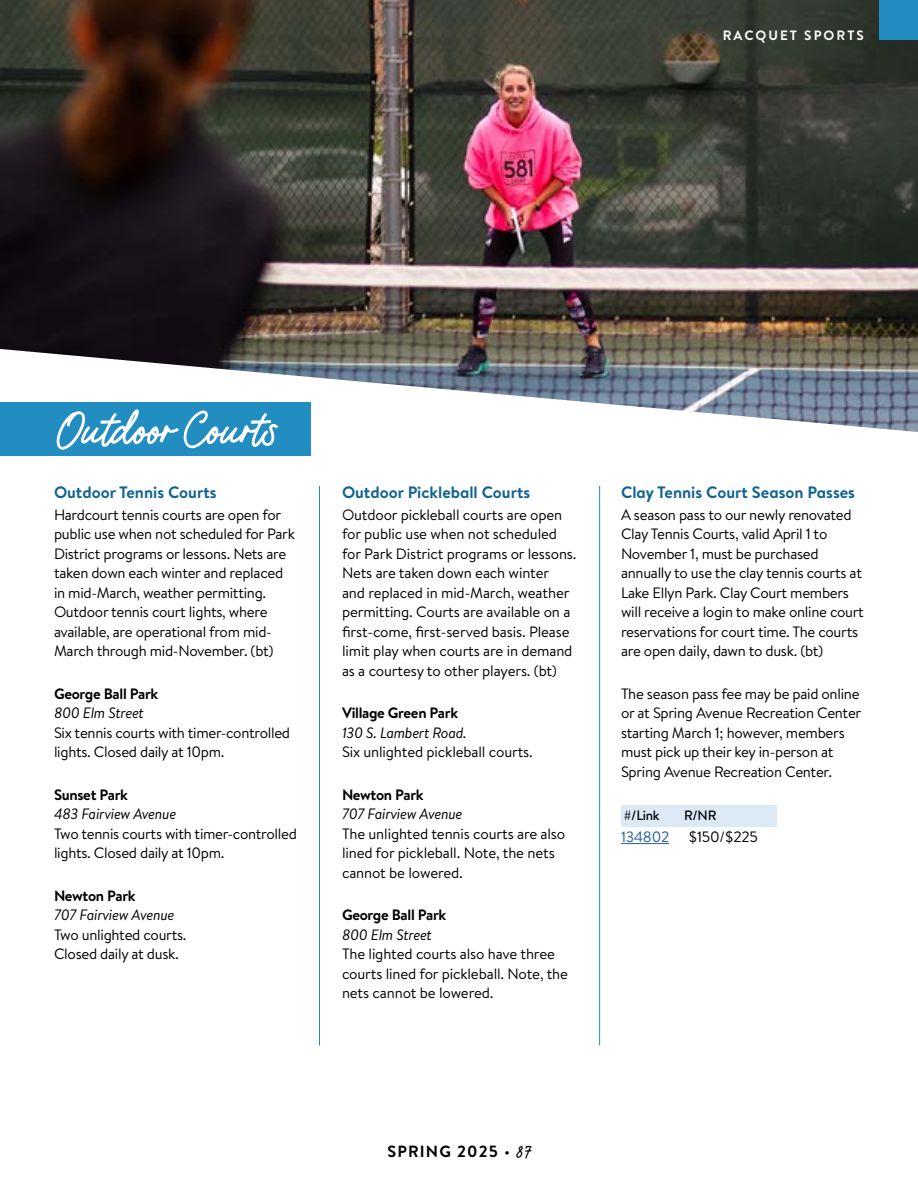
<style>
.page{position:relative;width:918px;height:1188px;background:#fff}
.page>*{position:absolute;margin:0;border:0;box-sizing:border-box;transform-origin:0 0}
.t1{font:52.5px "Supa Mega Fantastic";color:#fff}
.t2{font:700 16.5px "Brandon Text";color:#106391}
.t3{font:700 16.2px "Brandon Text";letter-spacing:.07em;color:#000}
.t4{font:15px/19.5px "Brandon Text";letter-spacing:-.02em;color:#000}
.t5{font:italic 15px "Brandon Text";letter-spacing:-.02em;color:#000}
.t6{font:700 15px "Brandon Text";letter-spacing:-.02em;color:#000}
.t7{font:15px "Brandon Text";letter-spacing:-.02em;color:#215e9e}
.t8{font:700 13.5px "Brandon Text";letter-spacing:.15em;color:#fff}
.t9{font:500 13.5px "Brandon Text";letter-spacing:-.02em;color:#000}
.s1{font-weight:400}
.s2{font-family:"Supa Mega Fantastic";font-weight:400;font-size:21.6px}
</style>
<div class="page">
<img style="left:0;top:0;width:918px;height:432px">
<div style="left:880px;top:0;width:38px;height:40px;background:#218dc1"></div>
<div style="left:621px;top:805px;width:155px;height:21px;background:#dceaf7"></div>
<hr style="left:621px;top:843px;width:48px;height:1px;background:#215e9e">
<div style="left:0;top:402px;width:310px;height:54px;background:#218dc1"></div>
<hr style="left:319px;top:486px;width:1px;height:559px;background:#218dc1">
<hr style="left:599px;top:486px;width:1px;height:559px;background:#218dc1">
<p class="t8" style="left:723px;top:26px;width:143px">RACQUET SPORTS</p>
<h1 class="t1" style="left:57px;top:398px;width:222px">Outdoor Courts</h1>
<p class="t2" style="left:54px;top:480px;width:164px">Outdoor Tennis Courts</p>
<p class="t4" style="left:54px;top:504px;width:243px">Hardcourt tennis courts are open for public use when not scheduled for Park District programs or lessons. Nets are taken down each winter and replaced in mid-March, weather permitting.<br>Outdoor tennis court lights, where available, are operational from mid-March through mid-November. (bt)</p>
<p class="t6" style="left:54px;top:683px;width:106px">George Ball Park</p>
<p class="t5" style="left:54px;top:703px;width:91px">800 Elm Street</p>
<p class="t4" style="left:54px;top:722px;width:238px">Six tennis courts with timer-controlled lights. Closed daily at 10pm.</p>
<p class="t6" style="left:54px;top:784px;width:75px">Sunset Park</p>
<p class="t5" style="left:54px;top:804px;width:124px">483 Fairview Avenue</p>
<p class="t4" style="left:54px;top:823px;width:244px">Two tennis courts with timer-controlled lights. Closed daily at 10pm.</p>
<p class="t6" style="left:54px;top:885px;width:83px">Newton Park</p>
<p class="t5" style="left:54px;top:905px;width:122px">707 Fairview Avenue</p>
<p class="t4" style="left:54px;top:924px;width:134px">Two unlighted courts.<br>Closed daily at dusk.</p>
<p class="t2" style="left:342px;top:480px;width:190px">Outdoor Pickleball Courts</p>
<p class="t4" style="left:342px;top:504px;width:236px">Outdoor pickleball courts are open for public use when not scheduled for Park District programs or lessons.<br>Nets are taken down each winter<br>and replaced in mid-March, weather permitting. Courts are available on a first-come, first-served basis. Please limit play when courts are in demand as a courtesy to other players. (bt)</p>
<p class="t6" style="left:342px;top:703px;width:118px">Village Green Park</p>
<p class="t5" style="left:342px;top:722px;width:126px">130 S. Lambert Road.</p>
<p class="t4" style="left:342px;top:742px;width:192px">Six unlighted pickleball courts.</p>
<p class="t6" style="left:342px;top:784px;width:83px">Newton Park</p>
<p class="t5" style="left:342px;top:804px;width:122px">707 Fairview Avenue</p>
<p class="t4" style="left:342px;top:823px;width:225px">The unlighted tennis courts are also lined for pickleball. Note, the nets cannot be lowered.</p>
<p class="t6" style="left:342px;top:904px;width:106px">George Ball Park</p>
<p class="t5" style="left:342px;top:924px;width:91px">800 Elm Street</p>
<p class="t4" style="left:342px;top:944px;width:228px">The lighted courts also have three courts lined for pickleball. Note, the nets cannot be lowered.</p>
<p class="t2" style="left:621px;top:480px;width:236px">Clay Tennis Court Season Passes</p>
<p class="t4" style="left:621px;top:504px;width:244px">A season pass to our newly renovated Clay Tennis Courts, valid April 1 to November 1, must be purchased annually to use the clay tennis courts at Lake Ellyn Park. Clay Court members will receive a login to make online court reservations for court time. The courts are open daily, dawn to dusk. (bt)</p>
<p class="t4" style="left:621px;top:683px;width:242px">The season pass fee may be paid online or at Spring Avenue Recreation Center starting March 1; however, members must pick up their key in-person at Spring Avenue Recreation Center.</p>
<p class="t9" style="left:624px;top:806px;width:37px">#/Link</p>
<p class="t9" style="left:684px;top:806px;width:34px">R/NR</p>
<p class="t7" style="left:621px;top:827px;width:50px">134802</p>
<p class="t4" style="left:688px;top:827px;width:71px">$150/$225</p>
<p class="t3" style="left:387px;top:1140px;width:145px">SPRING 2025 <span class="s1">•</span> <span class="s2">87</span></p>
</div>
